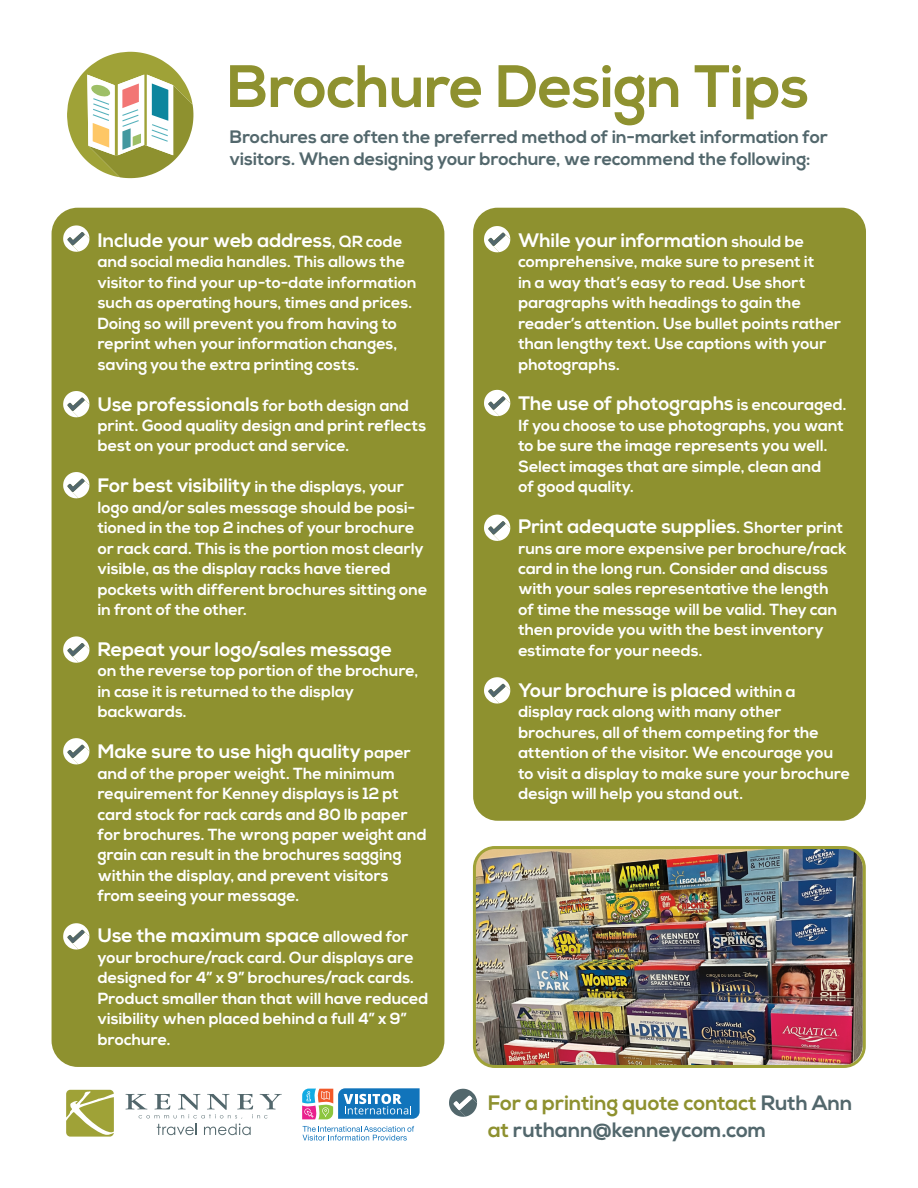
<style>
.page{position:relative;width:918px;height:1188px;background:#fff}
.page>*{position:absolute;margin:0;border:0;box-sizing:border-box;transform-origin:0 0}
.t1{font:700 59.7px "Nexa";letter-spacing:-.005em;color:#8e912f}
.t2{font:700 20.85px/27px "Nexa";color:#52676c}
.t3{font:700 19.5px "Nexa";color:#fff}
.t4{font:700 18px/22.5px "Nexa";color:#52676c}
.t5{font:700 16.05px/20.4px "Nexa";letter-spacing:.005em;color:#fff}
.s1{font-size:16.05px}
.s2{font-size:19.5px}
.s3{color:#8e912f}
</style>
<div class="page">
<svg style="left:67px;top:52px;width:126px;height:126px"></svg>
<svg style="left:66px;top:1090px;width:48px;height:47px"></svg>
<svg style="left:125px;top:1094px;width:157px;height:41px"></svg>
<svg style="left:303px;top:1126px;width:111px;height:15px"></svg>
<svg style="left:302px;top:1088px;width:118px;height:31px"></svg>
<div style="left:52px;top:208px;width:392px;height:859px;background:#8e912f;border-radius:26px"></div>
<svg style="left:63px;top:225px;width:26px;height:27px"></svg>
<svg style="left:63px;top:391px;width:26px;height:26px"></svg>
<svg style="left:63px;top:472px;width:26px;height:26px"></svg>
<svg style="left:63px;top:636px;width:26px;height:27px"></svg>
<svg style="left:63px;top:738px;width:26px;height:26px"></svg>
<svg style="left:63px;top:923px;width:26px;height:27px"></svg>
<div style="left:473px;top:208px;width:393px;height:613px;background:#8e912f;border-radius:24px"></div>
<svg style="left:484px;top:226px;width:26px;height:26px"></svg>
<svg style="left:484px;top:390px;width:26px;height:26px"></svg>
<svg style="left:484px;top:515px;width:26px;height:26px"></svg>
<svg style="left:484px;top:677px;width:26px;height:27px"></svg>
<img style="left:473px;top:846px;width:393px;height:222px">
<svg style="left:449px;top:1089px;width:28px;height:28px"></svg>
<h1 class="t1" style="left:227px;top:52px;width:584px">Brochure Design Tips</h1>
<p class="t4" style="left:230px;top:126px;width:600px">Brochures are often the preferred method of in-market information for visitors. When designing your brochure, we recommend the following:</p>
<p class="t3" style="left:98px;top:229px;width:306px">Include your web address<span class="s1">, QR code</span></p>
<p class="t5" style="left:98px;top:252px;width:320px">and social media handles. This allows the visitor to find your up-to-date information such as operating hours, times and prices.<br>Doing so will prevent you from having to reprint when your information changes, saving you the extra printing costs.</p>
<p class="t3" style="left:98px;top:393px;width:313px">Use professionals <span class="s1">for both design and</span></p>
<p class="t5" style="left:98px;top:416px;width:330px">print. Good quality design and print reflects best on your product and service.</p>
<p class="t5" style="left:98px;top:477px;width:331px"><span class="s2">For best visibility</span> in the displays, your logo and/or sales message should be posi&shy;tioned in the top 2 inches of your brochure or rack card. This is the portion most clearly visible, as the display racks have tiered pockets with different brochures sitting one in front of the other.</p>
<p class="t3" style="left:98px;top:638px;width:296px">Repeat your logo/sales message</p>
<p class="t5" style="left:98px;top:661px;width:322px">on the reverse top portion of the brochure, in case it is returned to the display backwards.</p>
<p class="t3" style="left:98px;top:740px;width:314px">Make sure to use high quality <span class="s1">paper</span></p>
<p class="t5" style="left:98px;top:764px;width:330px">and of the proper weight. The minimum requirement for Kenney displays is 12 pt card stock for rack cards and 80 lb paper for brochures. The wrong paper weight and grain can result in the brochures sagging within the display, and prevent visitors from seeing your message.</p>
<p class="t3" style="left:98px;top:924px;width:312px">Use the maximum space <span class="s1">allowed for</span></p>
<p class="t5" style="left:98px;top:948px;width:332px">your brochure/rack card. Our displays are designed for 4” x 9” brochures/rack cards.<br>Product smaller than that will have reduced visibility when placed behind a full 4” x 9” brochure.</p>
<p class="t3" style="left:518px;top:229px;width:287px">While your information <span class="s1">should be</span></p>
<p class="t5" style="left:518px;top:252px;width:324px">comprehensive, make sure to present it<br>in a way that’s easy to read. Use short paragraphs with headings to gain the reader’s attention. Use bullet points rather than lengthy text. Use captions with your photographs.</p>
<p class="t3" style="left:518px;top:392px;width:330px">The use of photographs <span class="s1">is encouraged.</span></p>
<p class="t5" style="left:518px;top:416px;width:327px">If you choose to use photographs, you want to be sure the image represents you well.<br>Select images that are simple, clean and<br>of good quality.</p>
<p class="t3" style="left:518px;top:515px;width:326px">Print adequate supplies<span class="s1">. Shorter print</span></p>
<p class="t5" style="left:518px;top:538px;width:330px">runs are more expensive per brochure/rack card in the long run. Consider and discuss with your sales representative the length of time the message will be valid. They can then provide you with the best inventory estimate for your needs.</p>
<p class="t3" style="left:518px;top:679px;width:279px">Your brochure is placed <span class="s1">within a</span></p>
<p class="t5" style="left:518px;top:702px;width:333px">display rack along with many other brochures, all of them competing for the attention of the visitor. We encourage you to visit a display to make sure your brochure design will help you stand out.</p>
<p class="t2" style="left:488px;top:1090px;width:366px"><span class="s3">For a printing quote contact</span> Ruth Ann <span class="s3">at</span> ruthann@kenneycom.com</p>
</div>
